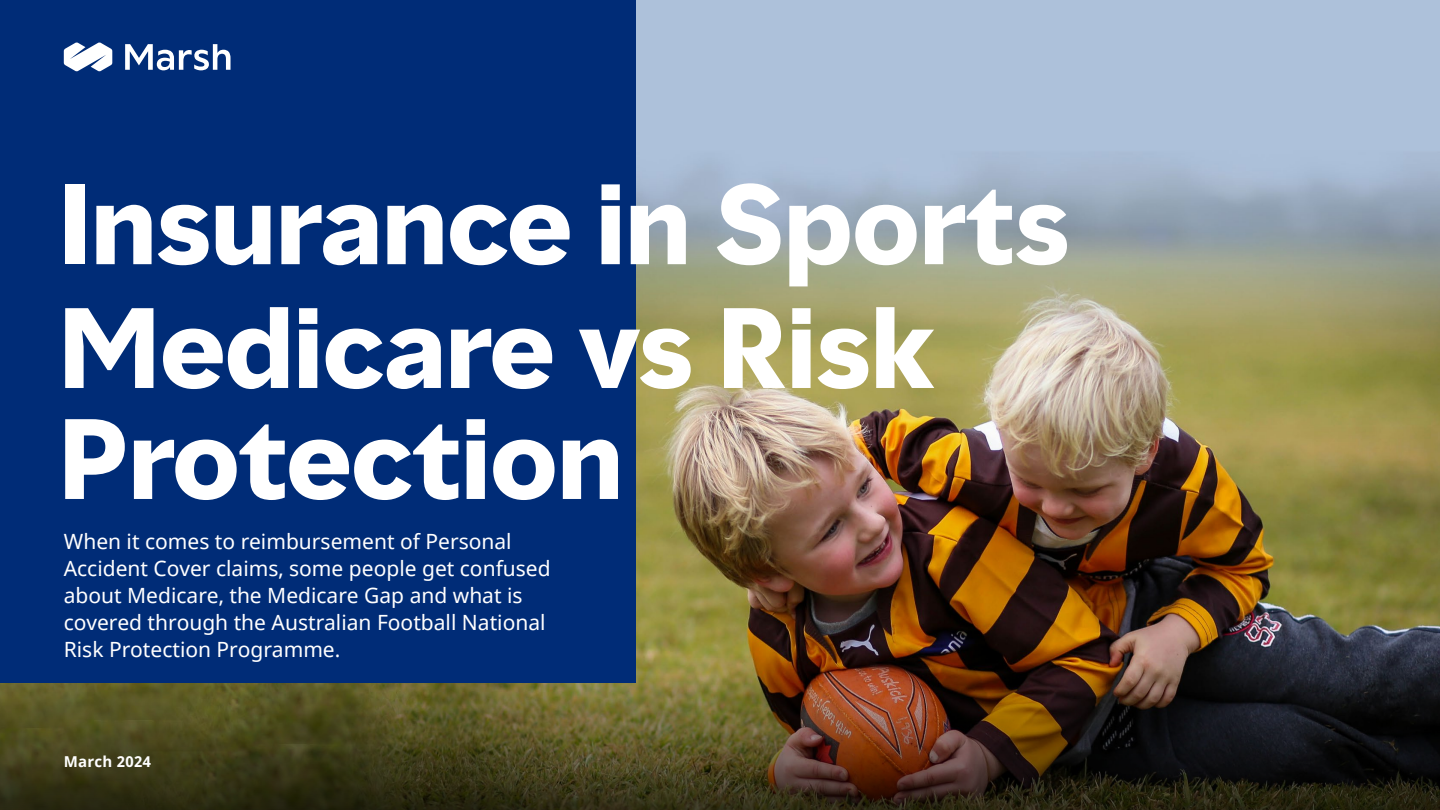
<style>
.page{position:relative;width:1440px;height:810px;background:#fff}
.page>*{position:absolute;margin:0;border:0;box-sizing:border-box;transform-origin:0 0}
.t1{font:700 105px/123.8px "MMC Display";color:#fff}
.t2{font:21px/27px "Noto Sans";color:#fff}
.t3{font:700 15px "Noto Sans";letter-spacing:.02em;color:#fff}
</style>
<div class="page">
<img style="left:635px;top:0;width:804px;height:427px">
<img style="left:0;top:427px;width:1439px;height:383px">
<div style="left:0;top:0;width:635px;height:682px;background:#002c77"></div>
<svg style="left:125px;top:44px;width:105px;height:26px"></svg>
<svg style="left:64px;top:42px;width:48px;height:29px"></svg>
<h1 class="t1" style="left:58px;top:164px;width:1012px">Insurance in Sports<br>Medicare vs Risk</h1>
<h1 class="t1" style="left:58px;top:399px;width:565px">Protection</h1>
<p class="t2" style="left:64px;top:528px;width:488px">When it comes to reimbursement of Personal Accident Cover claims, some people get confused about Medicare, the Medicare Gap and what is covered through the Australian Football National Risk Protection Programme.</p>
<p class="t3" style="left:64px;top:751px;width:89px">March 2024</p>
</div>
